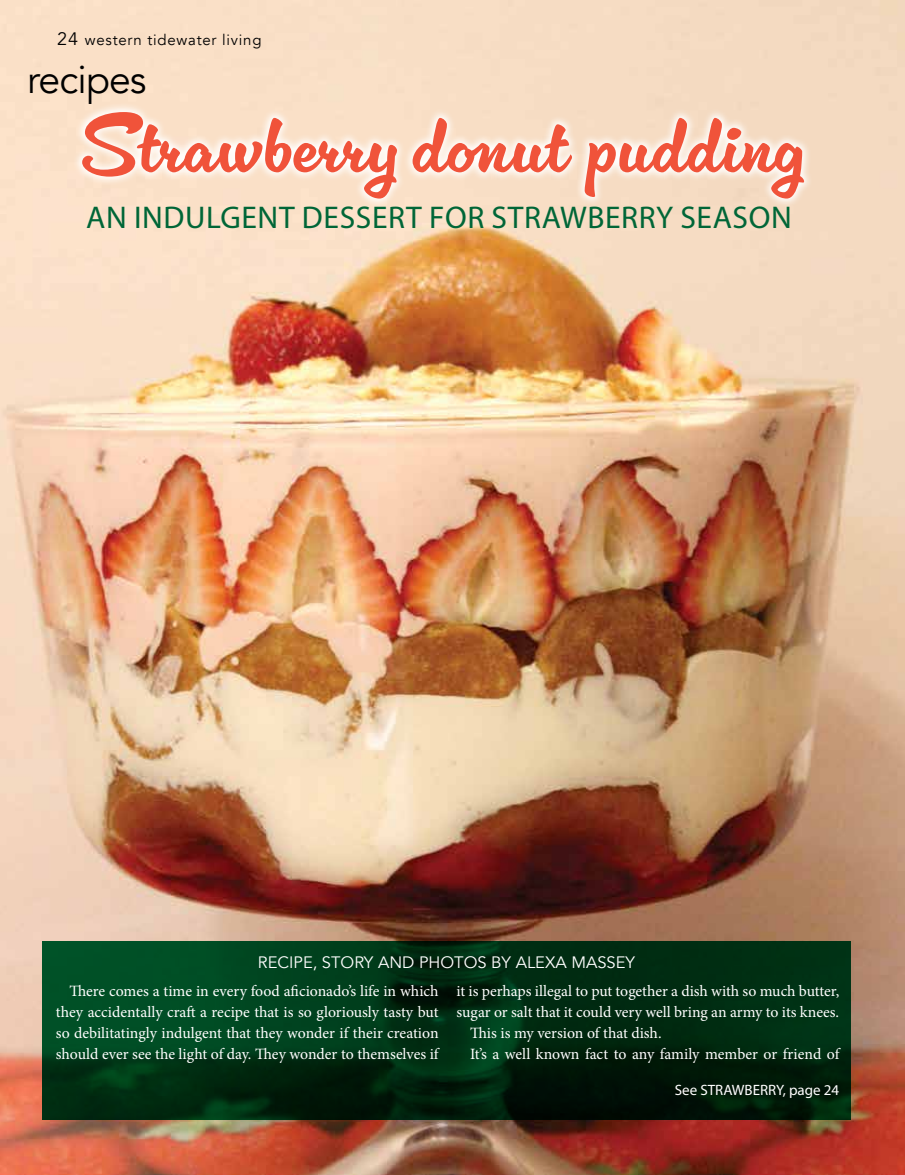
<style>
.page{position:relative;width:905px;height:1175px;background:#fff}
.page>*{position:absolute;margin:0;border:0;box-sizing:border-box;transform-origin:0 0}
.t1{font:87px "Cinema Script";color:#f0533a}
.t2{font:39px "Avenir";letter-spacing:-.02em;color:#000}
.t3{font:31.5px "Myriad Pro";letter-spacing:.02em;color:#006637}
.t4{font:16.5px "Avenir";color:#fff}
.t5{font:15.75px/21px "Minion Pro";letter-spacing:-.005em;color:#fff;text-align:justify}
.t6{font:15px "Avenir";letter-spacing:.05em;color:#000}
.t7{font:15px "Myriad Pro";color:#fff}
.s1{font-size:18px}
</style>
<div class="page">
<img style="left:0;top:0;width:904px;height:1174px">
<svg style="left:72px;top:103px;width:741px;height:105px;fill:#fae1ca"></svg>
<svg style="left:42px;top:941px;width:808px;height:178px;background:#002f14"></svg>
<p class="t6" style="left:57px;top:31px;width:206px"><span class="s1">24</span> western tidewater living</p>
<h2 class="t2" style="left:27px;top:56px;width:121px">recipes</h2>
<h1 class="t1" style="left:79px;top:93px;width:728px">Strawberry donut pudding</h1>
<h3 class="t3" style="left:86px;top:198px;width:707px">AN INDULGENT DESSERT FOR STRAWBERRY SEASON</h3>
<p class="t4" style="left:258px;top:952px;width:378px">RECIPE, STORY AND PHOTOS BY ALEXA MASSEY</p>
<p class="t5" style="left:56px;top:980px;width:384px;text-indent:13px">There comes a time in every food aficionado’s life in which they accidentally craft a recipe that is so gloriously tasty but so debilitatingly indulgent that they wonder if their creation should ever see the light of day. They wonder to themselves if</p>
<p class="t5" style="left:456px;top:980px;width:384px">it is perhaps illegal to put together a dish with so much butter,</p>
<p class="t5" style="left:456px;top:1001px;width:384px">sugar or salt that it could very well bring an army to its knees.</p>
<p class="t5" style="left:470px;top:1022px;width:193px">This is my version of that dish.</p>
<p class="t5" style="left:470px;top:1043px;width:371px">It’s a well known fact to any family member or friend of</p>
<p class="t7" style="left:674px;top:1081px;width:166px">See STRAWBERRY, page 24</p>
</div>
